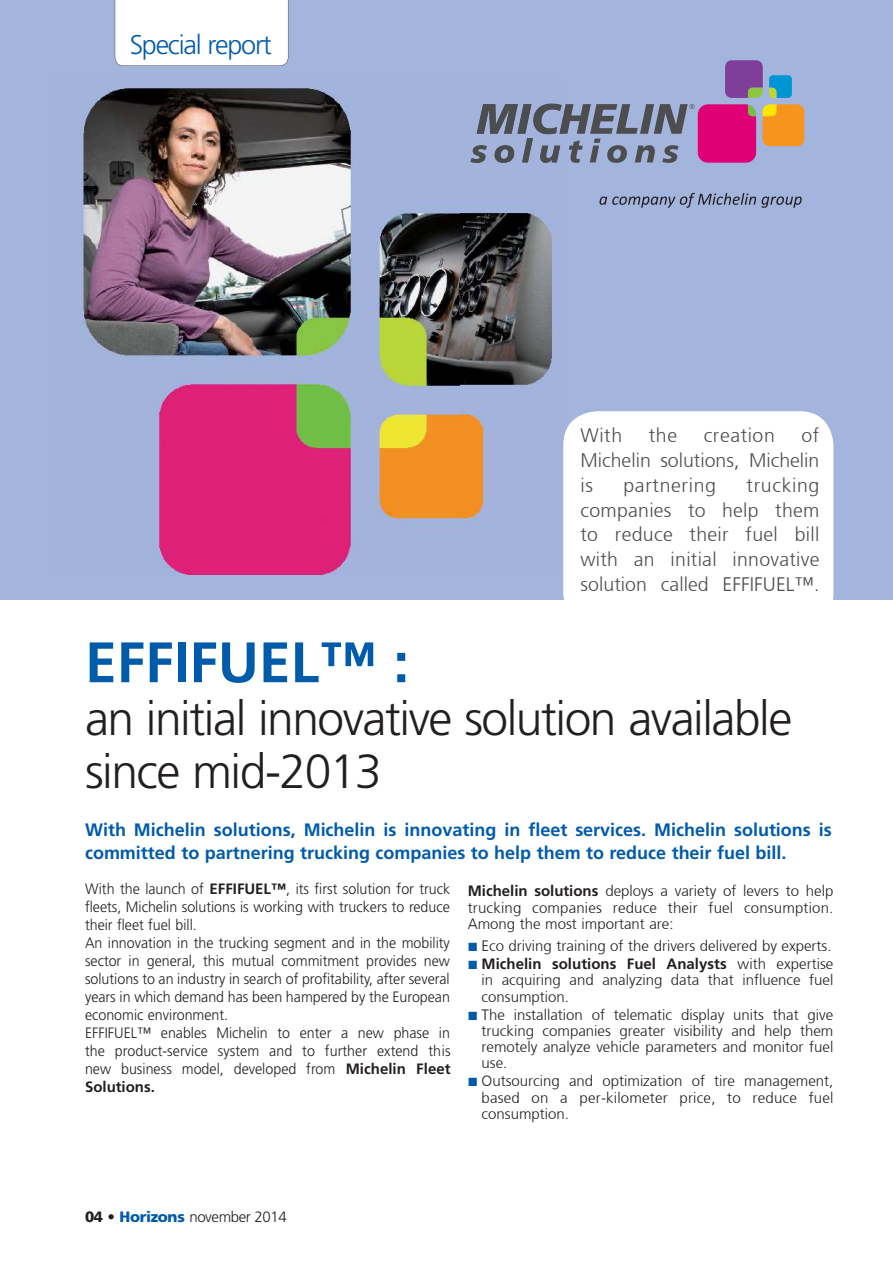
<style>
.page{position:relative;width:893px;height:1263px;background:#fff}
.page>*{position:absolute;margin:0;border:0;box-sizing:border-box;transform-origin:0 0}
.t1{font:700 57px "+YNWKIL Frutiger";color:#005baa}
.t2{font:300 48px/52.8px "+JINJFW Frutiger";letter-spacing:-.03em;color:#231f20}
.t3{font:300 27px "+JINJFW Frutiger";letter-spacing:-.045em;color:#005baa}
.t4{font:300 19.5px/24.8px "+TFRIRH Frutiger";letter-spacing:.015em;color:#4d4d4f;text-align:justify}
.t5{font:300 19.5px "+TFRIRH Frutiger";letter-spacing:.035em;color:#4d4d4f}
.t6{font:700 18px/22.5px "+YNWKIL Frutiger";color:#005baa}
.t7{font:300 15px/18px "+JINJFW Frutiger";color:#231f20;scale:.95 1}
.t8{font:300 15px/16.2px "+TFRIRH Frutiger";color:#231f20;text-align:justify}
.t9{font:700 15px "+YNWKIL Frutiger";color:#231f20}
.t10{font:300 15px "+JINJFW Frutiger";letter-spacing:-.025em;color:#231f20}
.s1{font-family:"+YNWKIL Frutiger";font-weight:700}
.s2{font-family:"+WIYQGR Graph Schneider";font-weight:400;color:#005baa}
.s3{font-family:"+TFRIRH Frutiger";font-weight:300}
.s4{font-family:"+PNIGTK Frutiger";font-weight:900}
.s5{font-family:"+PNIGTK Frutiger";font-weight:900;color:#005baa}
</style>
<div class="page">
<div style="left:0;top:0;width:893px;height:600px;background:#a3b4dd"></div>
<svg style="left:599px;top:193px;width:203px;height:15px"></svg>
<svg style="left:769px;top:75px;width:23px;height:23px"></svg>
<svg style="left:725px;top:60px;width:38px;height:38px"></svg>
<svg style="left:762px;top:104px;width:42px;height:42px;background:#f39c23"></svg>
<svg style="left:563px;top:104px;width:193px;height:59px"></svg>
<div style="left:115px;top:0;width:173px;height:66px;background:#fff"></div>
<img style="left:82px;top:87px;width:378px;height:488px">
<img style="left:460px;top:103px;width:101px;height:424px">
<img style="left:477px;top:104px;width:54px;height:30px">
<img style="left:533px;top:104px;width:29px;height:30px">
<img style="left:559px;top:116px;width:4px;height:18px">
<img style="left:470px;top:145px;width:17px;height:18px">
<img style="left:495px;top:145px;width:19px;height:18px">
<img style="left:522px;top:138px;width:11px;height:24px">
<img style="left:540px;top:146px;width:20px;height:17px">
<div style="left:563px;top:411px;width:270px;height:217px;background:#fff;border-radius:34px"></div>
<h3 class="t3" style="left:130px;top:34px;width:144px">Special report</h3>
<h3 class="t4" style="left:580px;top:424px;width:240px;text-indent:221px">of Michelin solutions, Michelin is</h3>
<h3 class="t4" style="left:580px;top:424px;width:43px">With</h3>
<h3 class="t4" style="left:649px;top:424px;width:30px">the</h3>
<h3 class="t4" style="left:704px;top:424px;width:73px">creation</h3>
<h3 class="t4" style="left:580px;top:474px;width:240px;text-indent:166px">trucking companies to help them to reduce their fuel bill with an initial innovative solution called EFFIFUEL™.</h3>
<h3 class="t5" style="left:623px;top:476px;width:94px">partnering</h3>
<h1 class="t1" style="left:85px;top:639px;width:326px">EFFIFUEL™ :</h1>
<h2 class="t2" style="left:85px;top:695px;width:709px">an initial innovative solution available since mid-2013</h2>
<p class="t6" style="left:85px;top:820px;width:748px">With Michelin solutions, Michelin is innovating in fleet services. Michelin solutions is committed to partnering trucking companies to help them to reduce their fuel bill.</p>
<p class="t7" style="left:85px;top:881px;width:386px">With the launch of <span class="s1">EFFIFUEL™</span>, its first solution for truck fleets, Michelin solutions is working with truckers to reduce their fleet fuel bill.<br>An innovation in the trucking segment and in the mobility sector in general, this mutual commitment provides new solutions to an industry in search of profitability, after several years in which demand has been hampered by the European economic environment.<br>EFFIFUEL™ enables Michelin to enter a new phase in the product-service system and to further extend this new business model, developed from <span class="s1">Michelin Fleet</span></p>
<p class="t9" style="left:85px;top:1081px;width:71px">Solutions.</p>
<p class="t8" style="left:468px;top:884px;width:367px"><span class="s1">Michelin solutions</span> deploys a variety of levers to help trucking companies reduce their fuel consumption.<br>Among the most important are:</p>
<p class="t8" style="left:468px;top:939px;width:365px"><span class="s2">b</span> Eco driving training of the drivers delivered by experts.</p>
<p class="t9" style="left:468px;top:958px;width:367px"><span class="s2">b</span> Michelin solutions Fuel Analysts <span class="s3">with expertise</span></p>
<p class="t8" style="left:482px;top:973px;width:353px">in acquiring and analyzing data that influence fuel consumption.</p>
<p class="t8" style="left:482px;top:1007px;width:353px;text-indent:-14px"><span class="s2">b</span> The installation of telematic display units that give trucking companies greater visibility and help them remotely analyze vehicle parameters and monitor fuel use.</p>
<p class="t8" style="left:482px;top:1074px;width:353px;text-indent:-14px"><span class="s2">b</span> Outsourcing and optimization of tire management, based on a per-kilometer price, to reduce fuel consumption.</p>
<p class="t10" style="left:85px;top:1210px;width:203px"><span class="s4">04 •</span> <span class="s5">Horizons</span> november 2014</p>
</div>
